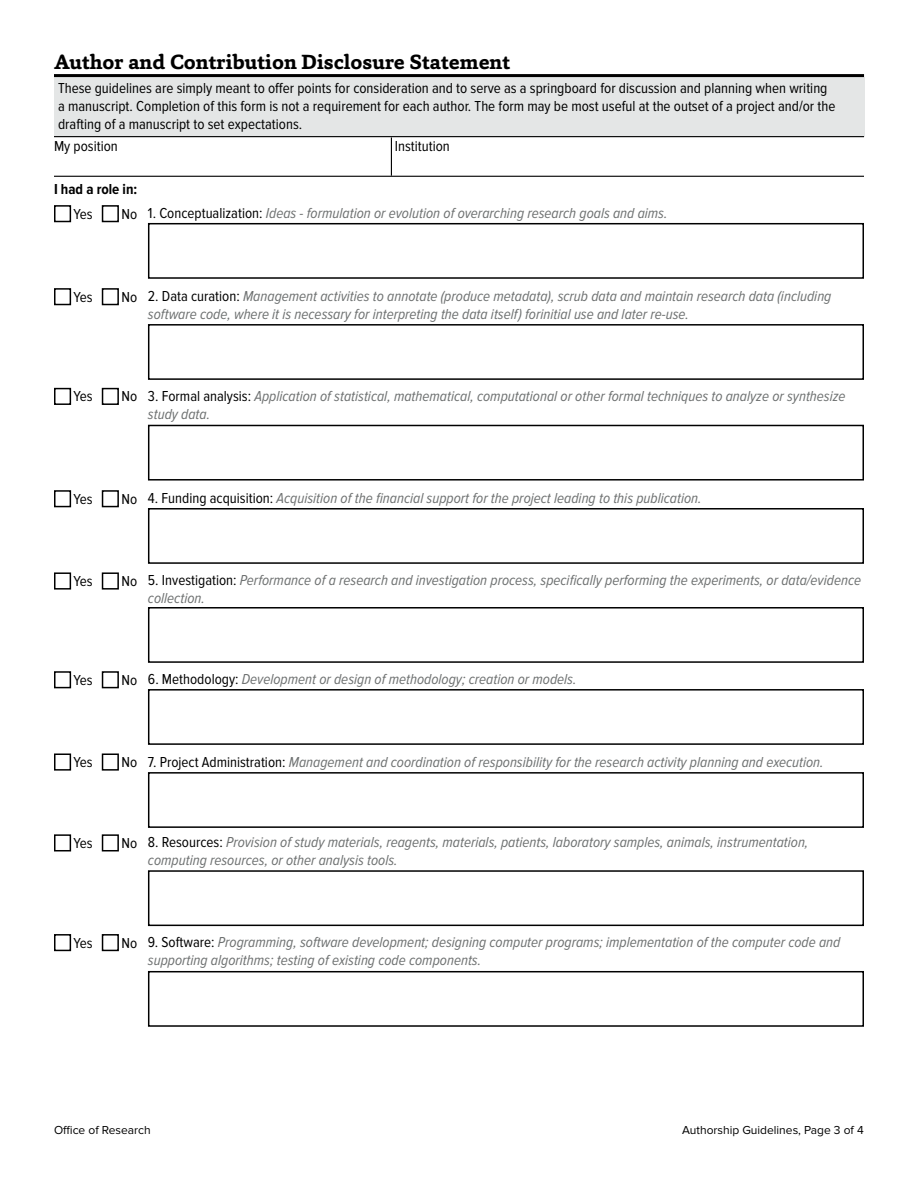
<style>
.page{position:relative;width:918px;height:1188px;background:#fff}
.page>*{position:absolute;margin:0;border:0;box-sizing:border-box;transform-origin:0 0}
.t1{font:700 21px "Capita";color:#000}
.t2{font:italic 15px/18px "Proxima Nova Cond";color:#6e7171}
.t3{font:15px/18px "Proxima Nova Cond";color:#000}
.t4{font:700 15px "Proxima Nova Cond";color:#000}
.t5{font:12px "Proxima Nova";color:#000}
.s1{font-style:normal;color:#000}
</style>
<div class="page">
<div style="left:54px;top:77px;width:810px;height:60px;background:#e4e6e6"></div>
<hr style="left:391px;top:137px;width:1px;height:39px;background:#000">
<hr style="left:54px;top:176px;width:810px;height:1px;background:#000">
<hr style="left:54px;top:74px;width:810px;height:3px;background:#000">
<hr style="left:54px;top:136px;width:810px;height:1px;background:#000">
<div style="left:54px;top:205px;width:17px;height:17px;border:2px solid #000"></div>
<div style="left:102px;top:205px;width:17px;height:17px;border:2px solid #000"></div>
<div style="left:148px;top:223px;width:716px;height:56px;border:2px solid #000"></div>
<div style="left:54px;top:288px;width:17px;height:17px;border:2px solid #000"></div>
<div style="left:102px;top:288px;width:17px;height:17px;border:2px solid #000"></div>
<div style="left:148px;top:324px;width:716px;height:56px;border:2px solid #000"></div>
<div style="left:54px;top:388px;width:17px;height:17px;border:2px solid #000"></div>
<div style="left:102px;top:388px;width:17px;height:17px;border:2px solid #000"></div>
<div style="left:148px;top:425px;width:716px;height:56px;border:2px solid #000"></div>
<div style="left:54px;top:490px;width:17px;height:17px;border:2px solid #000"></div>
<div style="left:102px;top:490px;width:17px;height:17px;border:2px solid #000"></div>
<div style="left:148px;top:508px;width:716px;height:56px;border:2px solid #000"></div>
<div style="left:54px;top:572px;width:17px;height:18px;border:2px solid #000"></div>
<div style="left:102px;top:572px;width:17px;height:18px;border:2px solid #000"></div>
<div style="left:148px;top:607px;width:716px;height:56px;border:2px solid #000"></div>
<div style="left:54px;top:671px;width:17px;height:17px;border:2px solid #000"></div>
<div style="left:102px;top:671px;width:17px;height:17px;border:2px solid #000"></div>
<div style="left:148px;top:689px;width:716px;height:56px;border:2px solid #000"></div>
<div style="left:54px;top:753px;width:17px;height:18px;border:2px solid #000"></div>
<div style="left:102px;top:753px;width:17px;height:18px;border:2px solid #000"></div>
<div style="left:148px;top:772px;width:716px;height:56px;border:2px solid #000"></div>
<div style="left:54px;top:834px;width:17px;height:17px;border:2px solid #000"></div>
<div style="left:102px;top:834px;width:17px;height:17px;border:2px solid #000"></div>
<div style="left:148px;top:870px;width:716px;height:56px;border:2px solid #000"></div>
<div style="left:54px;top:934px;width:17px;height:17px;border:2px solid #000"></div>
<div style="left:102px;top:934px;width:17px;height:17px;border:2px solid #000"></div>
<div style="left:148px;top:971px;width:716px;height:56px;border:2px solid #000"></div>
<h2 class="t1" style="left:54px;top:48px;width:458px">Author and Contribution Disclosure Statement</h2>
<p class="t3" style="left:58px;top:79px;width:779px">These guidelines are simply meant to offer points for consideration and to serve as a springboard for discussion and planning when writing a manuscript. Completion of this form is not a requirement for each author. The form may be most useful at the outset of a project and/or the drafting of a manuscript to set expectations.</p>
<p class="t3" style="left:54px;top:137px;width:65px">My position</p>
<p class="t3" style="left:395px;top:137px;width:57px">Institution</p>
<h3 class="t4" style="left:54px;top:180px;width:85px">I had a role in:</h3>
<p class="t3" style="left:74px;top:205px;width:20px">Yes</p>
<p class="t3" style="left:122px;top:205px;width:17px">No</p>
<p class="t2" style="left:148px;top:205px;width:521px"><span class="s1">1. Conceptualization:</span> Ideas - formulation or evolution of overarching research goals and aims.</p>
<p class="t3" style="left:74px;top:288px;width:20px">Yes</p>
<p class="t3" style="left:74px;top:388px;width:20px">Yes</p>
<p class="t3" style="left:122px;top:288px;width:17px">No</p>
<p class="t2" style="left:148px;top:288px;width:685px"><span class="s1">2. Data curation:</span> Management activities to annotate (produce metadata), scrub data and maintain research data (including software code, where it is necessary for interpreting the data itself) forinitial use and later re-use.</p>
<p class="t3" style="left:122px;top:388px;width:17px">No</p>
<p class="t2" style="left:148px;top:387px;width:699px"><span class="s1">3. Formal analysis:</span> Application of statistical, mathematical, computational or other formal techniques to analyze or synthesize study data.</p>
<p class="t3" style="left:74px;top:490px;width:20px">Yes</p>
<p class="t3" style="left:122px;top:490px;width:17px">No</p>
<p class="t2" style="left:148px;top:490px;width:555px"><span class="s1">4. Funding acquisition:</span> Acquisition of the financial support for the project leading to this publication.</p>
<p class="t3" style="left:74px;top:572px;width:20px">Yes</p>
<p class="t3" style="left:122px;top:572px;width:17px">No</p>
<p class="t2" style="left:148px;top:572px;width:715px"><span class="s1">5. Investigation:</span> Performance of a research and investigation process, specifically performing the experiments, or data/evidence collection.</p>
<p class="t3" style="left:74px;top:671px;width:20px">Yes</p>
<p class="t3" style="left:122px;top:671px;width:17px">No</p>
<p class="t2" style="left:148px;top:671px;width:430px"><span class="s1">6. Methodology:</span> Development or design of methodology; creation or models.</p>
<p class="t3" style="left:74px;top:753px;width:20px">Yes</p>
<p class="t3" style="left:122px;top:753px;width:17px">No</p>
<p class="t2" style="left:148px;top:753px;width:677px"><span class="s1">7. Project Administration:</span> Management and coordination of responsibility for the research activity planning and execution.</p>
<p class="t3" style="left:74px;top:834px;width:20px">Yes</p>
<p class="t3" style="left:74px;top:934px;width:20px">Yes</p>
<p class="t3" style="left:122px;top:834px;width:17px">No</p>
<p class="t2" style="left:148px;top:834px;width:662px"><span class="s1">8. Resources:</span> Provision of study materials, reagents, materials, patients, laboratory samples, animals, instrumentation, computing resources, or other analysis tools.</p>
<p class="t3" style="left:122px;top:934px;width:17px">No</p>
<p class="t2" style="left:148px;top:933px;width:694px"><span class="s1">9. Software:</span> Programming, software development; designing computer programs; implementation of the computer code and supporting algorithms; testing of existing code components.</p>
<p class="t5" style="left:54px;top:1123px;width:98px">Office of Research</p>
<p class="t5" style="left:682px;top:1123px;width:183px">Authorship Guidelines, Page 3 of 4</p>
</div>
